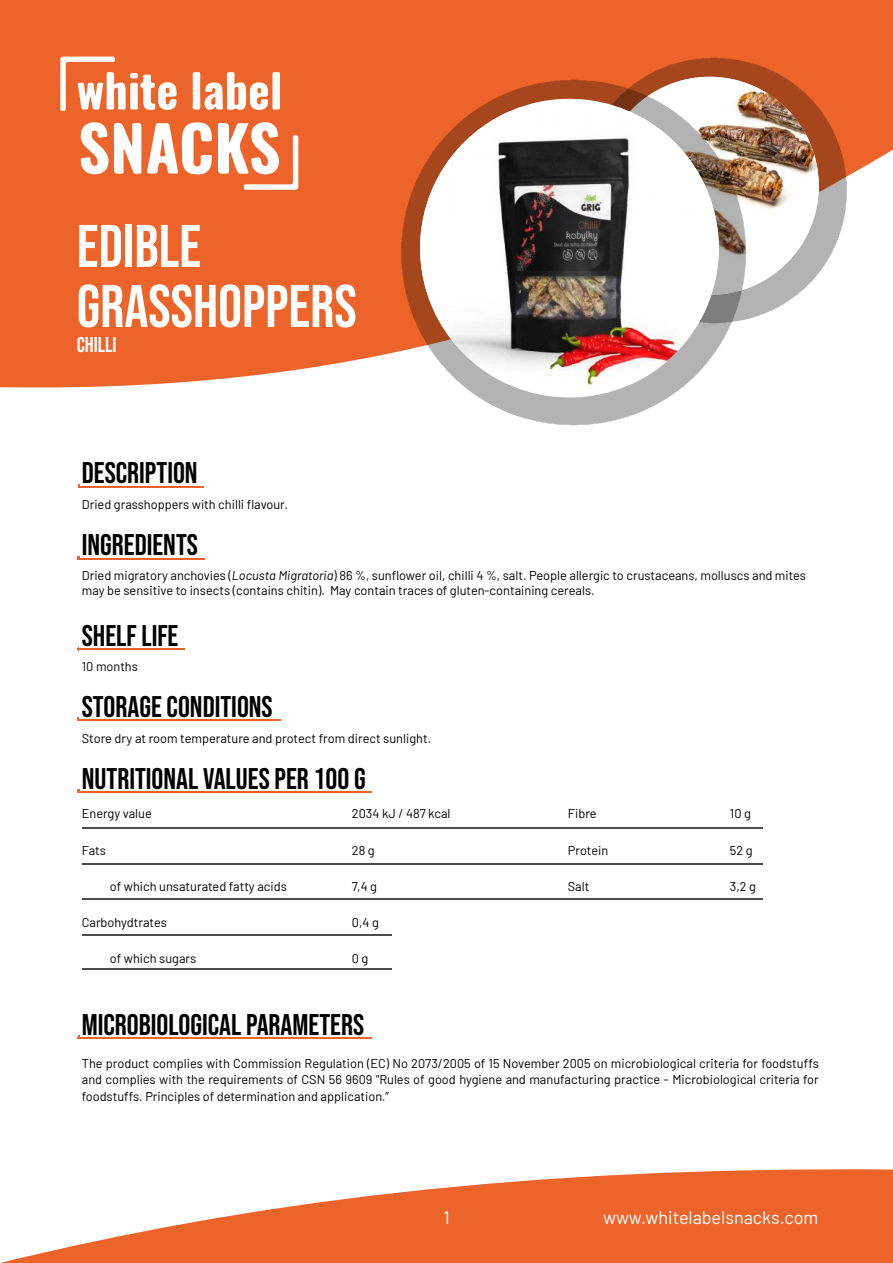
<style>
.page{position:relative;width:893px;height:1263px;background:#fff}
.page>*{position:absolute;margin:0;border:0;box-sizing:border-box;transform-origin:0 0}
.t1{font:60px/60px "Bebas Neue";color:#fff}
.t2{font:29.7px "Bebas Neue";color:#000}
.t3{font:21.3px "Bebas Neue";color:#fff}
.t4{font:18px "Barlow";color:#fff}
.t5{font:12.75px/16.5px "Barlow";color:#000}
.s1{font-style:italic}
</style>
<div class="page">
<svg style="left:0;top:1169px;width:893px;height:94px;fill:#ed642a"></svg>
<img style="left:474px;top:394px;width:199px;height:32px">
<hr style="left:78px;top:486px;width:126px;height:2px;background:#ed642a">
<hr style="left:78px;top:558px;width:126px;height:1px;background:#ed642a">
<hr style="left:78px;top:649px;width:107px;height:1px;background:#ed642a">
<hr style="left:78px;top:719px;width:203px;height:2px;background:#ed642a">
<hr style="left:78px;top:791px;width:294px;height:2px;background:#ed642a">
<hr style="left:82px;top:828px;width:681px;height:1px;background:#4b4b4b">
<hr style="left:82px;top:863px;width:681px;height:1px;background:#4b4b4b">
<hr style="left:82px;top:898px;width:681px;height:2px;background:#4b4b4b">
<hr style="left:82px;top:934px;width:309px;height:1px;background:#4b4b4b">
<hr style="left:82px;top:968px;width:309px;height:2px;background:#4b4b4b">
<hr style="left:78px;top:1037px;width:294px;height:2px;background:#ed642a">
<img style="left:0;top:0;width:893px;height:394px">
<h1 class="t1" style="left:77px;top:216px;width:281px">EDIBLE<br>GRASSHOPPERS</h1>
<h3 class="t3" style="left:77px;top:333px;width:41px">CHILLI</h3>
<h2 class="t2" style="left:82px;top:456px;width:117px">DESCRIPTION</h2>
<p class="t5" style="left:82px;top:495px;width:208px">Dried grasshoppers with chilli flavour.</p>
<h2 class="t2" style="left:82px;top:527px;width:118px">INGREDIENTS</h2>
<p class="t5" style="left:82px;top:567px;width:726px;line-height:15px">Dried migratory anchovies (<span class="s1">Locusta Migratoria</span>) 86 %, sunflower oil, chilli 4 %, salt. People allergic to crustaceans, molluscs and mites may be sensitive to insects (contains chitin). May contain traces of gluten-containing cereals.</p>
<h2 class="t2" style="left:82px;top:619px;width:98px">SHELF LIFE</h2>
<p class="t5" style="left:82px;top:657px;width:58px">10 months</p>
<h2 class="t2" style="left:82px;top:690px;width:192px">STORAGE CONDITIONS</h2>
<p class="t5" style="left:82px;top:729px;width:351px">Store dry at room temperature and protect from direct sunlight.</p>
<h2 class="t2" style="left:82px;top:762px;width:285px">NUTRITIONAL VALUES PER 100 G</h2>
<p class="t5" style="left:82px;top:805px;width:72px">Energy value</p>
<p class="t5" style="left:352px;top:805px;width:100px">2034 kJ / 487 kcal</p>
<p class="t5" style="left:568px;top:805px;width:30px">Fibre</p>
<p class="t5" style="left:730px;top:805px;width:23px">10 g</p>
<p class="t5" style="left:82px;top:841px;width:26px">Fats</p>
<p class="t5" style="left:352px;top:841px;width:24px">28 g</p>
<p class="t5" style="left:568px;top:841px;width:42px">Protein</p>
<p class="t5" style="left:730px;top:841px;width:24px">52 g</p>
<p class="t5" style="left:110px;top:877px;width:178px">of which unsaturated fatty acids</p>
<p class="t5" style="left:352px;top:877px;width:27px">7,4 g</p>
<p class="t5" style="left:568px;top:877px;width:23px">Salt</p>
<p class="t5" style="left:730px;top:877px;width:28px">3,2 g</p>
<p class="t5" style="left:82px;top:913px;width:87px">Carbohydtrates</p>
<p class="t5" style="left:352px;top:913px;width:28px">0,4 g</p>
<p class="t5" style="left:110px;top:949px;width:88px">of which sugars</p>
<p class="t5" style="left:352px;top:949px;width:18px">0 g</p>
<h2 class="t2" style="left:82px;top:1007px;width:284px">MICROBIOLOGICAL PARAMETERS</h2>
<p class="t5" style="left:82px;top:1054px;width:738px;text-align:justify">The product complies with Commission Regulation (EC) No 2073/2005 of 15 November 2005 on microbiological criteria for foodstuffs and complies with the requirements of CSN 56 9609 "Rules of good hygiene and manufacturing practice - Microbiological criteria for foodstuffs. Principles of determination and application.”</p>
<h3 class="t4" style="left:443px;top:1204px;width:8px">1</h3>
<h3 class="t4" style="left:603px;top:1204px;width:217px">www.whitelabelsnacks.com</h3>
</div>
